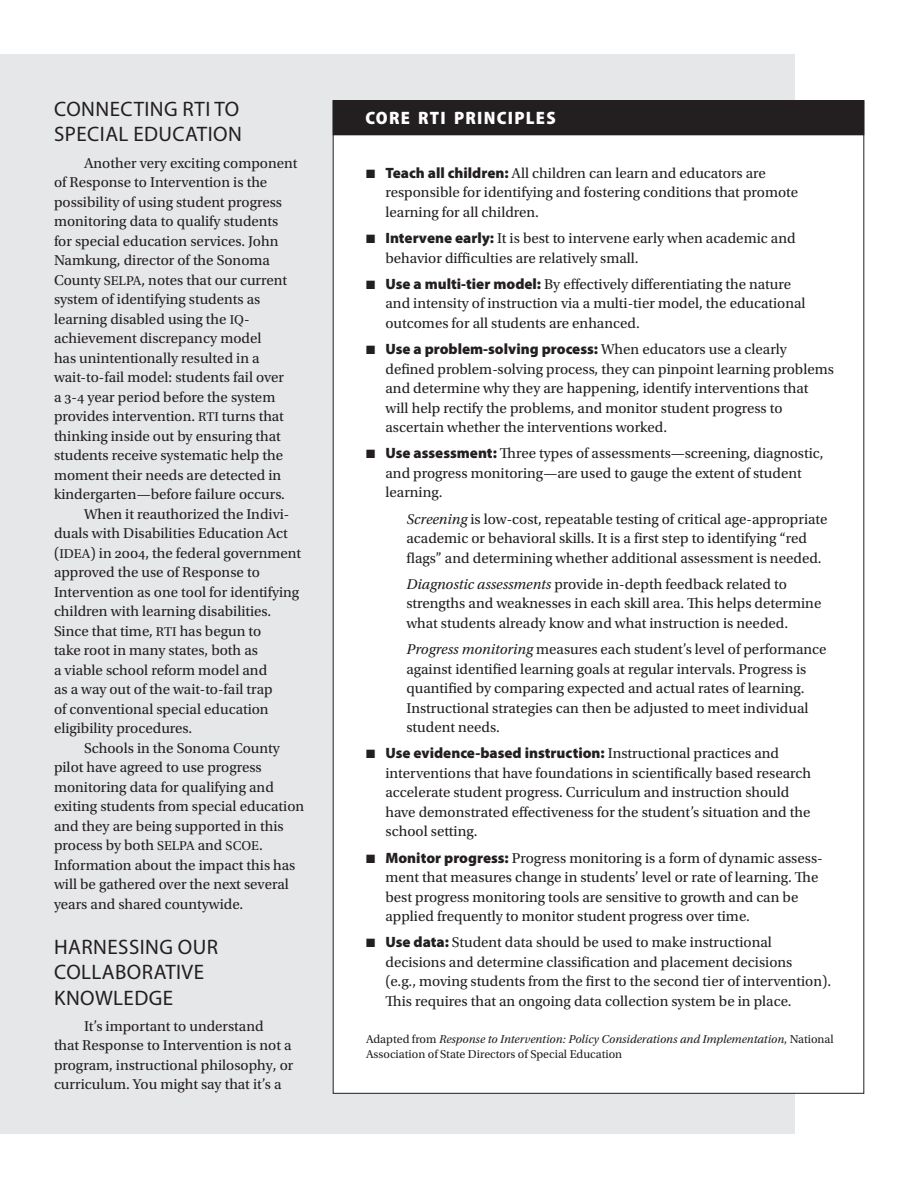
<style>
.page{position:relative;width:918px;height:1188px;background:#fff}
.page>*{position:absolute;margin:0;border:0;box-sizing:border-box;transform-origin:0 0}
.new_subhead{font:21px/25.2px "Myriad Pro";letter-spacing:.02em;color:#231f20}
.new_subhead-2{font:900 semi-condensed 18px "Myriad Pro";letter-spacing:.07em;color:#fff}
.new_text{font:15px/19.5px "Utopia Std";color:#231f20}
.new_text-2{font:12px/15px "Utopia Std";color:#231f20}
.s1{font-size:13.5px}
.s2{font-family:"Myriad Pro";font-weight:900}
.s3{font-style:italic}
</style>
<div class="page">
<div style="left:0;top:54px;width:795px;height:1080px;background:#e6e7e9"></div>
<div style="left:333px;top:101px;width:531px;height:992px;background:#fff"></div>
<div style="left:333px;top:101px;width:531px;height:34px;background:#231f20"></div>
<div style="left:333px;top:100px;width:531px;height:35px;border:1px solid #231f20"></div>
<p class="new_subhead" style="left:54px;top:97px;width:174px;text-indent:66px">CTIN G RTI TO<br>SPECIAL EDUCATION</p>
<p class="new_text" style="left:54px;top:153px;width:245px;text-indent:30px">Another very exciting component of Response to Intervention is the possibility of using student progress monitoring data to qualify students for special education services. John Namkung, director of the Sonoma County <span class="s1">SELPA</span>, notes that our current system of identifying students as learning disabled using the <span class="s1">IQ&shy;</span>achievement discrepancy model<br>has unintentionally resulted in a wait-to-fail model: students fail over<br>a 3-4 year period before the system provides intervention. <span class="s1">RTI</span> turns that thinking inside out by ensuring that students receive systematic help the moment their needs are detected in kindergarten—before failure occurs.</p>
<p class="new_text" style="left:54px;top:504px;width:249px;text-indent:30px">When it reauthorized the Indivi&shy;duals with Disabilities Education Act (<span class="s1">IDEA</span>) in 2004, the federal government approved the use of Response to Intervention as one tool for identifying children with learning disabilities.<br>Since that time, <span class="s1">RTI</span> has begun to<br>take root in many states, both as<br>a viable school reform model and<br>as a way out of the wait-to-fail trap<br>of conventional special education eligibility procedures.</p>
<p class="new_text" style="left:54px;top:738px;width:252px;text-indent:30px">Schools in the Sonoma County pilot have agreed to use progress monitoring data for qualifying and exiting students from special education and they are being supported in this process by both <span class="s1">SELPA</span> and <span class="s1">SCOE</span>.<br>Information about the impact this has will be gathered over the next several years and shared countywide.</p>
<p class="new_subhead" style="left:54px;top:935px;width:40px">HARNESSIN</p>
<p class="new_subhead" style="left:54px;top:97px;width:14px">CONNE</p>
<p class="new_subhead" style="left:54px;top:935px;width:165px;text-indent:105px">G OUR<br>COLLABORATIVE<br>KNOWLE DGE</p>
<p class="new_text" style="left:54px;top:1016px;width:241px;text-indent:30px">It’s important to understand<br>that Response to Intervention is not a program, instructional philosophy, or curriculum. You might say that it’s a</p>
<p class="new_subhead-2" style="left:365px;top:108px;width:63px">CORE RTI</p>
<p class="new_subhead-2" style="left:454px;top:108px;width:92px">PRINCIPLES</p>
<p class="new_text" style="left:386px;top:163px;width:414px;text-indent:-20px">■ <span class="s2">Teach all children:</span> All children can learn and educators are responsible for identifying and fostering conditions that promote learning for all children.</p>
<p class="new_text" style="left:386px;top:229px;width:412px;text-indent:-20px">■ <span class="s2">Intervene early:</span> It is best to intervene early when academic and behavior difficulties are relatively small.</p>
<p class="new_text" style="left:386px;top:274px;width:422px;text-indent:-20px">■ <span class="s2">Use a multi-tier model:</span> By effectively differentiating the nature and intensity of instruction via a multi-tier model, the educational outcomes for all students are enhanced.</p>
<p class="new_text" style="left:386px;top:340px;width:450px;text-indent:-20px">■ <span class="s2">Use a problem-solving process:</span> When educators use a clearly defined problem-solving process, they can pinpoint learning problems and determine why they are happening, identify interventions that will help rectify the problems, and monitor student progress to ascertain whether the interventions worked.</p>
<p class="new_text" style="left:386px;top:444px;width:440px;text-indent:-20px">■ <span class="s2">Use assessment:</span> Three types of assessments—screening, diagnostic, and progress monitoring—are used to gauge the extent of student learning.</p>
<p class="new_text" style="left:406px;top:509px;width:423px"><span class="s3">Screening</span> is low-cost, repeatable testing of critical age-appropriate academic or behavioral skills. It is a first step to identifying “red flags” and determining whether additional assessment is needed.</p>
<p class="new_text" style="left:406px;top:574px;width:416px"><span class="s3">Diagnostic assessments</span> provide in-depth feedback related to strengths and weaknesses in each skill area. This helps determine what students already know and what instruction is needed.</p>
<p class="new_text" style="left:406px;top:640px;width:422px"><span class="s3">Progress monitoring</span> measures each student’s level of performance against identified learning goals at regular intervals. Progress is quantified by comparing expected and actual rates of learning.<br>Instructional strategies can then be adjusted to meet individual student needs.</p>
<p class="new_text" style="left:386px;top:744px;width:427px;text-indent:-20px">■ <span class="s2">Use evidence-based instruction:</span> Instructional practices and interventions that have foundations in scientifically based research accelerate student progress. Curriculum and instruction should have demonstrated effectiveness for the student’s situation and the school setting.</p>
<p class="new_text" style="left:386px;top:848px;width:439px;text-indent:-20px">■ <span class="s2">Monitor progress:</span> Progress monitoring is a form of dynamic assess&shy;ment that measures change in students’ level or rate of learning. The best progress monitoring tools are sensitive to growth and can be applied frequently to monitor student progress over time.</p>
<p class="new_text" style="left:386px;top:933px;width:447px;text-indent:-20px">■ <span class="s2">Use data:</span> Student data should be used to make instructional decisions and determine classification and placement decisions<br>(e.g., moving students from the first to the second tier of intervention).<br>This requires that an ongoing data collection system be in place.</p>
<p class="new_text-2" style="left:366px;top:1031px;width:469px">Adapted from <span class="s3">Response to Intervention: Policy Considerations and Implementation</span>, National<br>Association of State Directors of Special Education</p>
</div>
